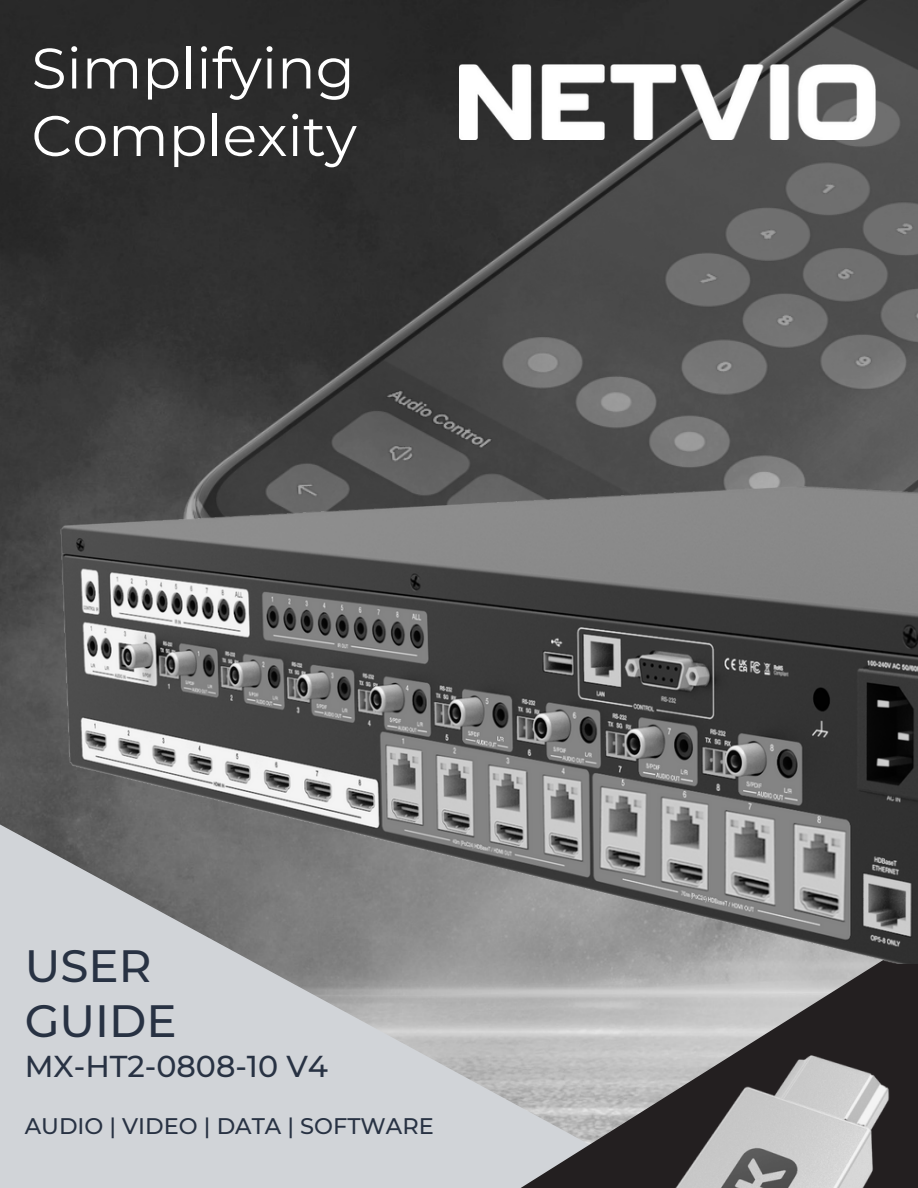
<style>
.page{position:relative;width:918px;height:1188px;background:#fff}
.page>*{position:absolute;margin:0;border:0;box-sizing:border-box;transform-origin:0 0}
.t1{font:57px/67.5px "Montserrat";color:#fff}
.t2{font:500 45.15px "Montserrat";color:#283243}
.t3{font:500 30.15px "Montserrat";color:#283243}
.t4{font:500 22.5px "Montserrat";color:#283243}
</style>
<div class="page">
<img style="left:0;top:0;width:169px;height:432px">
<img style="left:169px;top:0;width:749px;height:432px">
<svg style="left:0;top:432px;width:507px;height:756px;fill:#d1d4d8"></svg>
<svg style="left:507px;top:964px;width:411px;height:63px"></svg>
<img style="left:31px;top:432px;width:887px;height:532px">
<img style="left:459px;top:65px;width:416px;height:74px">
<img style="left:396px;top:1027px;width:522px;height:161px">
<p class="t1" style="left:31px;top:34px;width:327px">Simplifying<br>Complexity</p>
<p class="t2" style="left:25px;top:938px;width:128px">USER</p>
<p class="t2" style="left:25px;top:993px;width:154px">GUIDE</p>
<p class="t3" style="left:25px;top:1048px;width:305px">MX-HT2-0808-10 V4</p>
<p class="t4" style="left:25px;top:1112px;width:411px">AUDIO | VIDEO | DATA | SOFTWARE</p>
</div>
